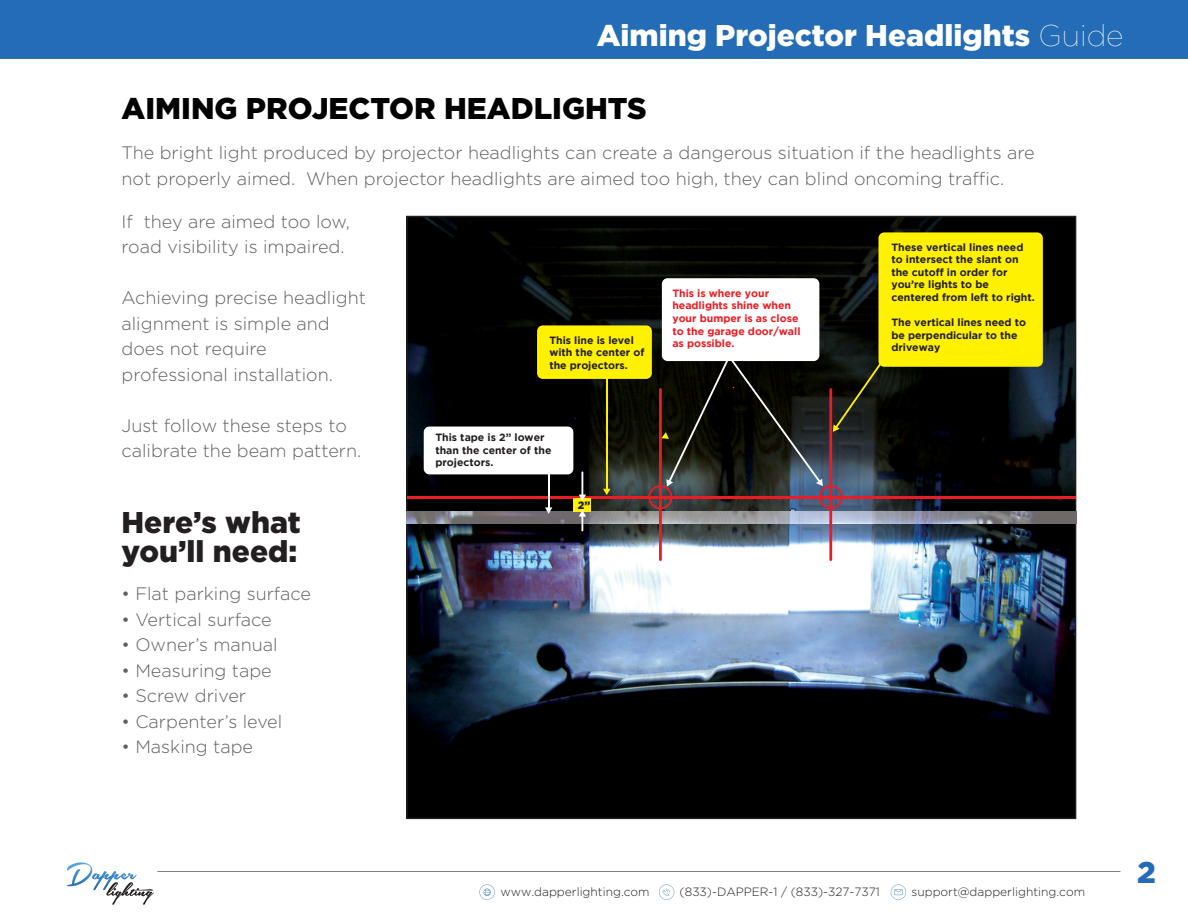
<style>
.page{position:relative;width:1188px;height:918px;background:#fff}
.page>*{position:absolute;margin:0;border:0;box-sizing:border-box;transform-origin:0 0}
.t1{font:900 30px "Gotham";color:#fff}
.t2{font:900 30px "Gotham";color:#000}
.t3{font:900 30px/29.1px "Gotham";color:#231f20}
.t4{font:900 30px "Gotham";color:#246db6}
.t5{font:300 18px/25.5px "Gotham";color:#606161}
.t6{font:300 12px "Gotham";color:#231f20}
.t7{font:900 10.65px "Gotham";color:#231f20}
.t8{font:700 10.5px/12.6px "Gotham";color:#231f20}
.t9{font:700 10.5px/12.6px "Gotham";color:#ec1c24}
.s1{font-weight:100}
</style>
<div class="page">
<div style="left:0;top:0;width:1188px;height:58px;background:#246db6"></div>
<svg style="left:66px;top:862px;width:88px;height:43px"></svg>
<hr style="left:158px;top:871px;width:962px;height:1px;background:#000">
<svg style="left:659px;top:885px;width:15px;height:15px"></svg>
<svg style="left:891px;top:885px;width:15px;height:15px"></svg>
<svg style="left:479px;top:885px;width:16px;height:15px"></svg>
<img style="left:409px;top:219px;width:664px;height:597px">
<img style="left:406px;top:511px;width:670px;height:12px">
<hr style="left:407px;top:496px;width:669px;height:3px;background:#ec1c24">
<hr style="left:659px;top:388px;width:3px;height:173px;background:#ec1c24">
<hr style="left:829px;top:388px;width:3px;height:173px;background:#ec1c24">
<hr style="left:548px;top:468px;width:2px;height:41px;background:#fff">
<svg style="left:545px;top:507px;width:7px;height:7px"></svg>
<hr style="left:606px;top:375px;width:2px;height:115px;background:#fff100">
<svg style="left:603px;top:489px;width:7px;height:6px"></svg>
<div style="left:573px;top:499px;width:18px;height:13px;background:#fff100"></div>
<div style="left:878px;top:232px;width:165px;height:135px;background:#fff100;border-radius:6px"></div>
<div style="left:537px;top:325px;width:115px;height:54px;background:#fff100;border-radius:6px"></div>
<div style="left:662px;top:278px;width:157px;height:83px;background:#fff;border-radius:6px"></div>
<div style="left:424px;top:427px;width:149px;height:47px;background:#fff;border-radius:6px"></div>
<svg style="left:648px;top:330px;width:257px;height:179px"></svg>
<svg style="left:579px;top:510px;width:7px;height:21px"></svg>
<hr style="left:581px;top:471px;width:2px;height:26px;background:#fff">
<svg style="left:579px;top:495px;width:7px;height:6px"></svg>
<h1 class="t1" style="left:597px;top:18px;width:529px">Aiming Projector Headlights <span class="s1">Guide</span></h1>
<h1 class="t2" style="left:122px;top:91px;width:527px">AIMING PROJECTOR HEADLIGHTS</h1>
<p class="t5" style="left:122px;top:140px;width:915px">The bright light produced by projector headlights can create a dangerous situation if the headlights are not properly aimed. When projector headlights are aimed too high, they can blind oncoming traffic.</p>
<p class="t5" style="left:122px;top:209px;width:230px">If they are aimed too low, road visibility is impaired.</p>
<p class="t5" style="left:122px;top:285px;width:246px">Achieving precise headlight alignment is simple and does not require professional installation.</p>
<p class="t5" style="left:122px;top:413px;width:241px">Just follow these steps to calibrate the beam pattern.</p>
<p class="t8" style="left:891px;top:240px;width:145px">These vertical lines need to intersect the slant on the cutoff in order for you’re lights to be centered from left to right.</p>
<p class="t8" style="left:891px;top:316px;width:136px">The vertical lines need to be perpendicular to the driveway</p>
<p class="t9" style="left:672px;top:287px;width:130px">This is where your headlights shine when your bumper is as close to the garage door/wall as possible.</p>
<p class="t8" style="left:549px;top:333px;width:97px">This line is level with the center of the projectors.</p>
<p class="t8" style="left:435px;top:431px;width:118px">This tape is 2” lower than the center of the projectors.</p>
<h1 class="t3" style="left:122px;top:507px;width:181px">Here’s what you’ll need:</h1>
<p class="t5" style="left:122px;top:581px;width:191px">• Flat parking surface</p>
<p class="t5" style="left:122px;top:606px;width:152px">• Vertical surface</p>
<p class="t5" style="left:122px;top:632px;width:158px">• Owner’s manual</p>
<p class="t5" style="left:122px;top:657px;width:152px">• Measuring tape</p>
<p class="t5" style="left:122px;top:683px;width:126px">• Screw driver</p>
<p class="t5" style="left:122px;top:708px;width:162px">• Carpenter’s level</p>
<p class="t5" style="left:122px;top:734px;width:133px">• Masking tape</p>
<p class="t7" style="left:578px;top:499px;width:14px">2”</p>
<p class="t6" style="left:500px;top:885px;width:151px">www.dapperlighting.com</p>
<p class="t6" style="left:680px;top:885px;width:202px">(833)-DAPPER-1 / (833)-327-7371</p>
<p class="t6" style="left:911px;top:885px;width:175px">support@dapperlighting.com</p>
<h1 class="t4" style="left:1137px;top:855px;width:20px">2</h1>
</div>
